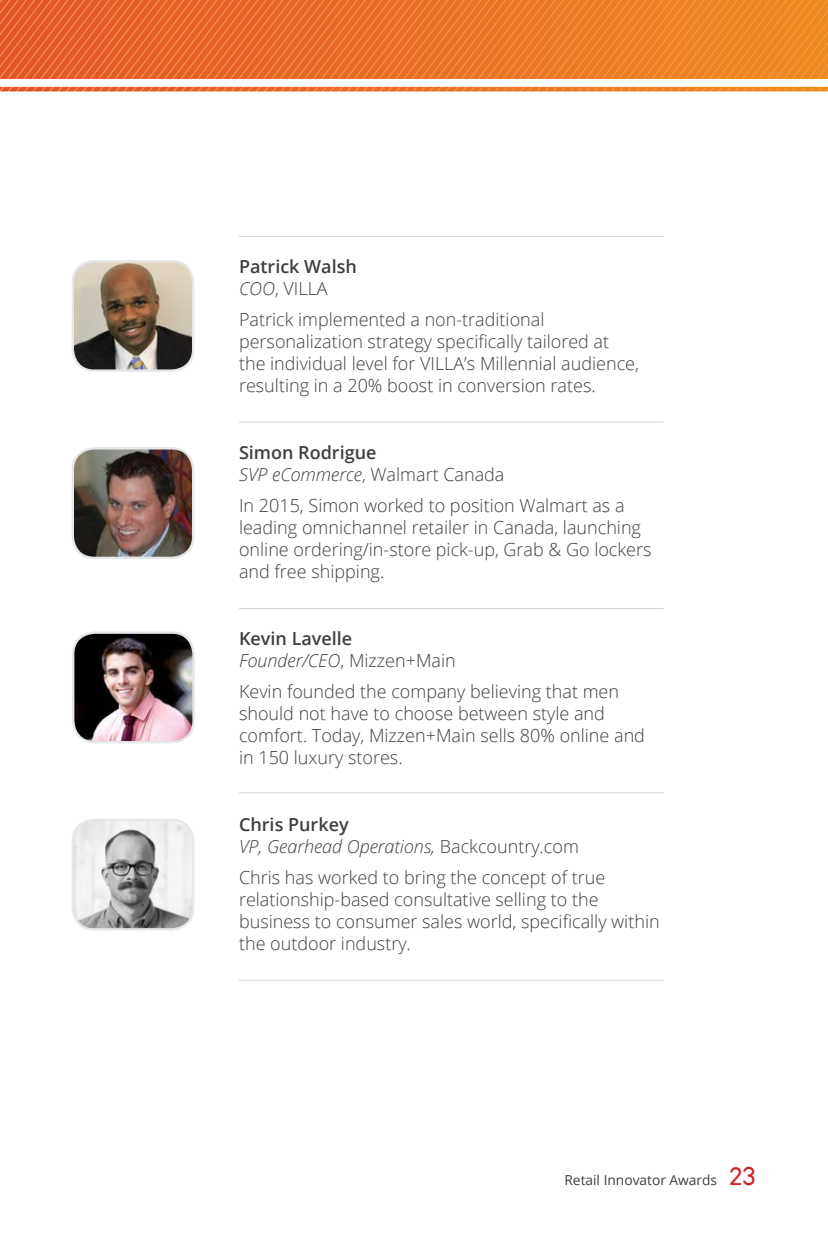
<style>
.page{position:relative;width:828px;height:1260px;background:#fff}
.page>*{position:absolute;margin:0;border:0;box-sizing:border-box;transform-origin:0 0}
.Body_copy{font:300 18px/22px "Open Sans";color:#3e3e3f}
.Body_copy-2{font:600 18px/22px "Open Sans";color:#3e3e3f}
.Body_copy-3{font:italic 300 18px/22px "Open Sans";color:#3e3e3f}
.t1{font:13.8px "Open Sans";color:#3e3e3f}
.s1{font-weight:300;font-style:italic}
.s2{font-weight:300}
.s3{font-weight:600}
.s4{font-style:italic}
.s5{font-weight:600;font-style:normal}
.s6{font-style:normal}
.s7{font-family:"Arvo";font-size:24.4px;color:#d1232a}
</style>
<div class="page">
<img style="left:73px;top:820px;width:120px;height:108px">
<div style="left:72px;top:819px;width:122px;height:112px;border:2px solid #e6e7e9;border-radius:22px"></div>
<img style="left:73px;top:261px;width:120px;height:110px">
<div style="left:72px;top:260px;width:122px;height:112px;border:2px solid #e6e7e9;border-radius:22px"></div>
<img style="left:73px;top:448px;width:120px;height:110px">
<div style="left:72px;top:447px;width:122px;height:112px;border:2px solid #e6e7e9;border-radius:22px"></div>
<hr style="left:239px;top:422px;width:425px;height:1px;background:#d1d2d4">
<hr style="left:239px;top:236px;width:425px;height:1px;background:#d1d2d4">
<hr style="left:239px;top:608px;width:425px;height:1px;background:#d1d2d4">
<hr style="left:239px;top:792px;width:425px;height:1px;background:#d1d2d4">
<hr style="left:239px;top:980px;width:425px;height:1px;background:#d1d2d4">
<img style="left:75px;top:634px;width:117px;height:108px">
<div style="left:72px;top:631px;width:123px;height:112px;border:2px solid #e6e7e9;border-radius:22px"></div>
<svg style="left:0;top:0;width:828px;height:78px"></svg>
<svg style="left:0;top:87px;width:828px;height:5px"></svg>
<p class="Body_copy-2" style="left:239px;top:256px;width:119px">Patrick Walsh<br><span class="s1">COO</span><span class="s2">, VILLA</span></p>
<p class="Body_copy" style="left:239px;top:308px;width:401px">Patrick implemented a non-traditional personalization strategy specifically tailored at the individual level for VILLA’s Millennial audience, resulting in a 20% boost in conversion rates.</p>
<p class="Body_copy" style="left:239px;top:441px;width:267px"><span class="s3">Simon Rodrigue<br></span><span class="s4">SVP eCommerce</span>, Walmart Canada</p>
<p class="Body_copy" style="left:239px;top:494px;width:414px">In 2015, Simon worked to position Walmart as a leading omnichannel retailer in Canada, launching online ordering/in-store pick-up, Grab &amp; Go lockers and free shipping.</p>
<p class="Body_copy-2" style="left:239px;top:628px;width:218px">Kevin Lavelle<br><span class="s1">Founder/CEO</span><span class="s2">, Mizzen+Main</span></p>
<p class="Body_copy" style="left:239px;top:680px;width:407px">Kevin founded the company believing that men should not have to choose between style and comfort. Today, Mizzen+Main sells 80% online and in 150 luxury stores.</p>
<p class="Body_copy-3" style="left:239px;top:813px;width:341px"><span class="s5">Chris Purkey<br></span>VP, Gearhead Operations, <span class="s6">Backcountry.com</span></p>
<p class="Body_copy" style="left:239px;top:866px;width:422px">Chris has worked to bring the concept of true relationship-based consultative selling to the business to consumer sales world, specifically within the outdoor industry.</p>
<p class="t1" style="left:564px;top:1170px;width:193px">Retail Innovator Awards <span class="s7">23</span></p>
</div>
